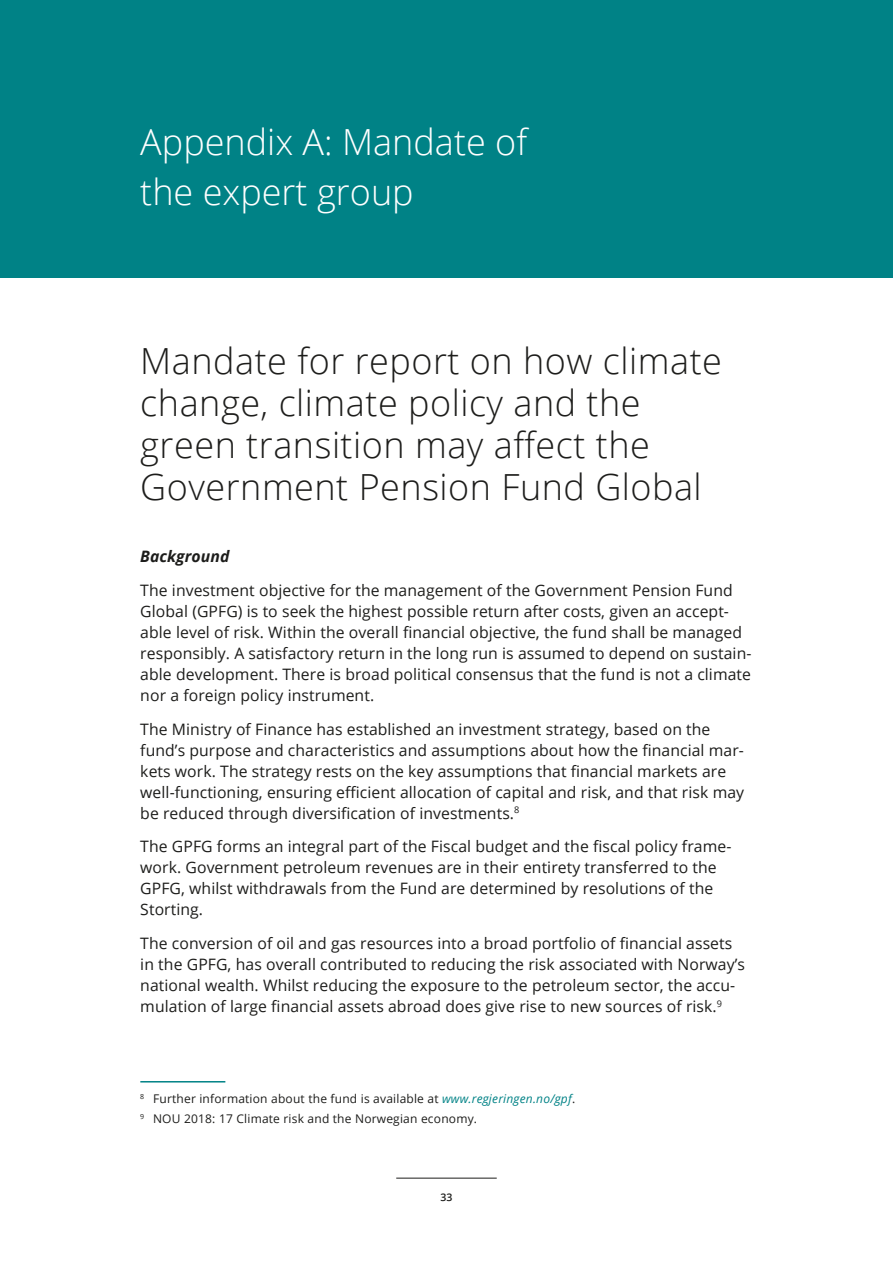
<style>
.page{position:relative;width:893px;height:1263px;background:#fff}
.page>*{position:absolute;margin:0;border:0;box-sizing:border-box;transform-origin:0 0}
.UnOverskrift_2{font:300 36px/42px "Open Sans";letter-spacing:.015em;color:#1d1d1b}
.UnOverskrift_1_--Ved{font:300 36px/49.5px "Open Sans";color:#fff}
.t1{font:15.75px/21px "Open Sans";letter-spacing:.005em;color:#1d1d1b}
.UnOverskrift_3{font:italic 700 15.75px "Open Sans";letter-spacing:.005em;color:#1d1d1b}
.Fotnotetekst{font:12px "Open Sans";letter-spacing:.015em;color:#1d1d1b}
.t2{font:600 10.5px "Open Sans";color:#1d1d1b}
.s1{font-style:italic;color:#008286}
</style>
<div class="page">
<hr style="left:396px;top:1178px;width:101px;height:1px;background:#1d1d1b">
<div style="left:0;top:0;width:893px;height:277px;background:#008286"></div>
<hr style="left:140px;top:1081px;width:85px;height:1px;background:#008286">
<h1 class="UnOverskrift_1_--Ved" style="left:140px;top:116px;width:388px">Appendix A: Mandate of the expert group</h1>
<h2 class="UnOverskrift_2" style="left:140px;top:339px;width:583px">Mandate for report on how climate change, climate policy and the green transition may affect the<br>Government Pension Fund Global</h2>
<h3 class="UnOverskrift_3" style="left:140px;top:545px;width:91px">Background</h3>
<p class="t1" style="left:140px;top:579px;width:613px">The investment objective for the management of the Government Pension Fund Global (GPFG) is to seek the highest possible return after costs, given an accept&shy;able level of risk. Within the overall financial objective, the fund shall be managed responsibly. A satisfactory return in the long run is assumed to depend on sustain&shy;able development. There is broad political consensus that the fund is not a climate nor a foreign policy instrument.</p>
<p class="t1" style="left:140px;top:718px;width:605px">The Ministry of Finance has established an investment strategy, based on the fund’s purpose and characteristics and assumptions about how the financial mar&shy;kets work. The strategy rests on the key assumptions that financial markets are well-functioning, ensuring efficient allocation of capital and risk, and that risk may be reduced through diversification of investments.<sup>8</sup></p>
<p class="t1" style="left:140px;top:836px;width:593px">The GPFG forms an integral part of the Fiscal budget and the fiscal policy frame&shy;work. Government petroleum revenues are in their entirety transferred to the GPFG, whilst withdrawals from the Fund are determined by resolutions of the Storting.</p>
<p class="t1" style="left:140px;top:932px;width:606px">The conversion of oil and gas resources into a broad portfolio of financial assets in the GPFG, has overall contributed to reducing the risk associated with Norway’s national wealth. Whilst reducing the exposure to the petroleum sector, the accu&shy;mulation of large financial assets abroad does give rise to new sources of risk.<sup>9</sup></p>
<p class="Fotnotetekst" style="left:140px;top:1090px;width:436px"><sup>8</sup> Further information about the fund is available at <span class="s1">www.regjeringen.no/gpf</span>.</p>
<p class="Fotnotetekst" style="left:140px;top:1110px;width:338px"><sup>9</sup> NOU 2018: 17 Climate risk and the Norwegian economy.</p>
<p class="t2" style="left:440px;top:1190px;width:14px">33</p>
</div>
